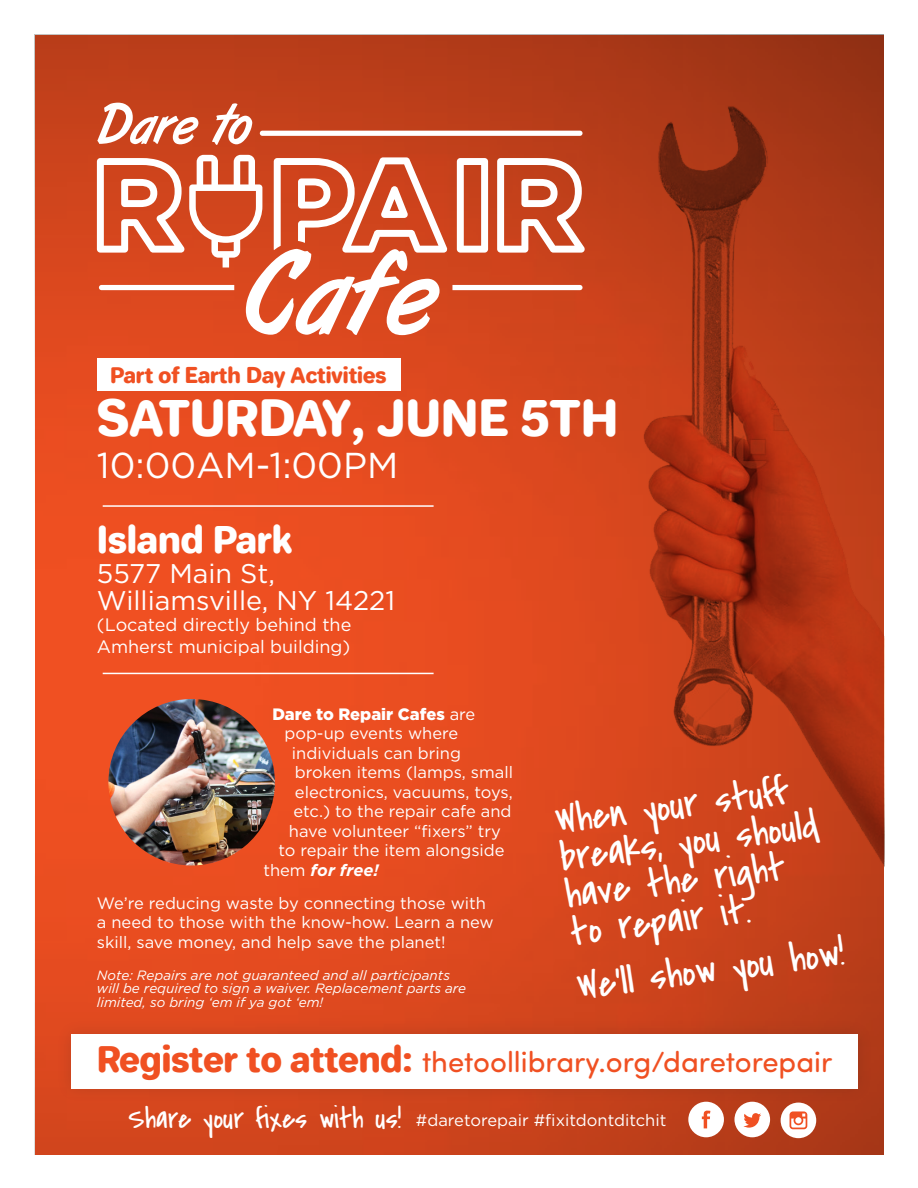
<style>
.page{position:relative;width:918px;height:1188px;background:#fff}
.page>*{position:absolute;margin:0;border:0;box-sizing:border-box;transform-origin:0 0}
.t1{font:48px "Jellee";color:#fff}
.t2{font:41.4px/37.5px "Covered By Your Grace";color:#fff}
.t3{font:36px "Gotham";color:#fff}
.t4{font:36px "Jellee";color:#fff}
.t5{font:34.5px "Jellee";color:#f05022}
.t6{font:30px "Covered By Your Grace";color:#fff}
.t7{font:29.25px "Sofia Pro Soft";color:#f05022}
.t8{font:27px/27px "Gotham";color:#fff}
.t9{font:21px "Jellee";color:#f05022}
.t10{font:18px/21.6px "Gotham";color:#fff}
.t11{font:16.5px/19.5px "Gotham";color:#fff}
.t12{font:900 16.5px "Gotham";color:#fff}
.t13{font:italic 700 16.5px "Gotham";color:#fff}
.t14{font:italic 13.5px/13.5px "Gotham";color:#fff}
.s1{font-weight:400}
.s2{font-weight:400;font-style:normal}
</style>
<div class="page">
<img style="left:35px;top:35px;width:848px;height:1120px">
<img style="left:587px;top:34px;width:298px;height:913px">
<div style="left:56px;top:1019px;width:817px;height:85px;background:#231f20;opacity:.15"></div>
<div style="left:71px;top:1034px;width:787px;height:55px;background:#fff"></div>
<svg style="left:99px;top:285px;width:135px;height:5px"></svg>
<svg style="left:452px;top:285px;width:131px;height:5px"></svg>
<svg style="left:97px;top:103px;width:101px;height:41px"></svg>
<svg style="left:212px;top:103px;width:40px;height:42px"></svg>
<svg style="left:246px;top:268px;width:194px;height:67px"></svg>
<div style="left:260px;top:131px;width:323px;height:5px;background:#fff;border-radius:3px"></div>
<svg style="left:97px;top:155px;width:488px;height:113px;fill:#d2451d"></svg>
<div style="left:734px;top:1102px;width:36px;height:35px;background:#fff;border-radius:50%"></div>
<svg style="left:743px;top:1113px;width:18px;height:15px"></svg>
<div style="left:688px;top:1102px;width:36px;height:35px;background:#fff;border-radius:50%"></div>
<svg style="left:702px;top:1111px;width:8px;height:17px"></svg>
<div style="left:781px;top:1103px;width:35px;height:35px;background:#fff;border-radius:50%"></div>
<svg style="left:790px;top:1111px;width:17px;height:18px"></svg>
<hr style="left:103px;top:505px;width:331px;height:2px;background:#fff">
<hr style="left:103px;top:673px;width:331px;height:1px;background:#fff">
<img style="left:108px;top:699px;width:167px;height:167px;border-radius:83px">
<div style="left:97px;top:358px;width:304px;height:33px;background:#fff"></div>
<p class="t9" style="left:110px;top:362px;width:278px">Part of Earth Day Activities</p>
<p class="t1" style="left:97px;top:388px;width:523px">SATURDAY, JUNE 5TH</p>
<p class="t3" style="left:97px;top:442px;width:303px">10:00AM-1:00PM</p>
<p class="t4" style="left:97px;top:517px;width:197px">Island Park</p>
<p class="t8" style="left:97px;top:559px;width:300px">5577 Main St,<br>Williamsville, NY 14221</p>
<p class="t10" style="left:97px;top:614px;width:256px">(Located directly behind the<br>Amherst municipal building)</p>
<p class="t12" style="left:272px;top:702px;width:205px">Dare to Repair Cafes <span class="s1">are</span></p>
<p class="t11" style="left:284px;top:723px;width:175px">pop-up events where</p>
<p class="t11" style="left:292px;top:743px;width:171px">individuals can bring</p>
<p class="t11" style="left:295px;top:762px;width:220px">broken items (lamps, small</p>
<p class="t11" style="left:295px;top:782px;width:219px">electronics, vacuums, toys,</p>
<p class="t11" style="left:293px;top:801px;width:220px">etc.) to the repair cafe and</p>
<p class="t11" style="left:289px;top:821px;width:214px">have volunteer “fixers” try</p>
<p class="t11" style="left:278px;top:840px;width:228px">to repair the item alongside</p>
<p class="t13" style="left:263px;top:859px;width:117px"><span class="s2">them</span> for free!</p>
<p class="t11" style="left:97px;top:893px;width:398px">We’re reducing waste by connecting those with a need to those with the know-how. Learn a new skill, save money, and help save the planet!</p>
<p class="t14" style="left:97px;top:968px;width:371px">Note: Repairs are not guaranteed and all participants will be required to sign a waiver. Replacement parts are limited, so bring ‘em if ya got ‘em!</p>
<p class="t2" style="left:552px;top:804px;width:262px;rotate:-8deg">When your stuff breaks, you should have the right to repair it.</p>
<p class="t2" style="left:575px;top:969px;width:270px;rotate:-8deg">We’ll show you how!</p>
<p class="t5" style="left:97px;top:1038px;width:317px">Register to attend:</p>
<p class="t7" style="left:422px;top:1042px;width:412px">thetoollibrary.org/daretorepair</p>
<p class="t11" style="left:416px;top:1110px;width:252px">#daretorepair #fixitdontditchit</p>
<p class="t6" style="left:129px;top:1098px;width:274px">Share your fixes with us!</p>
</div>
